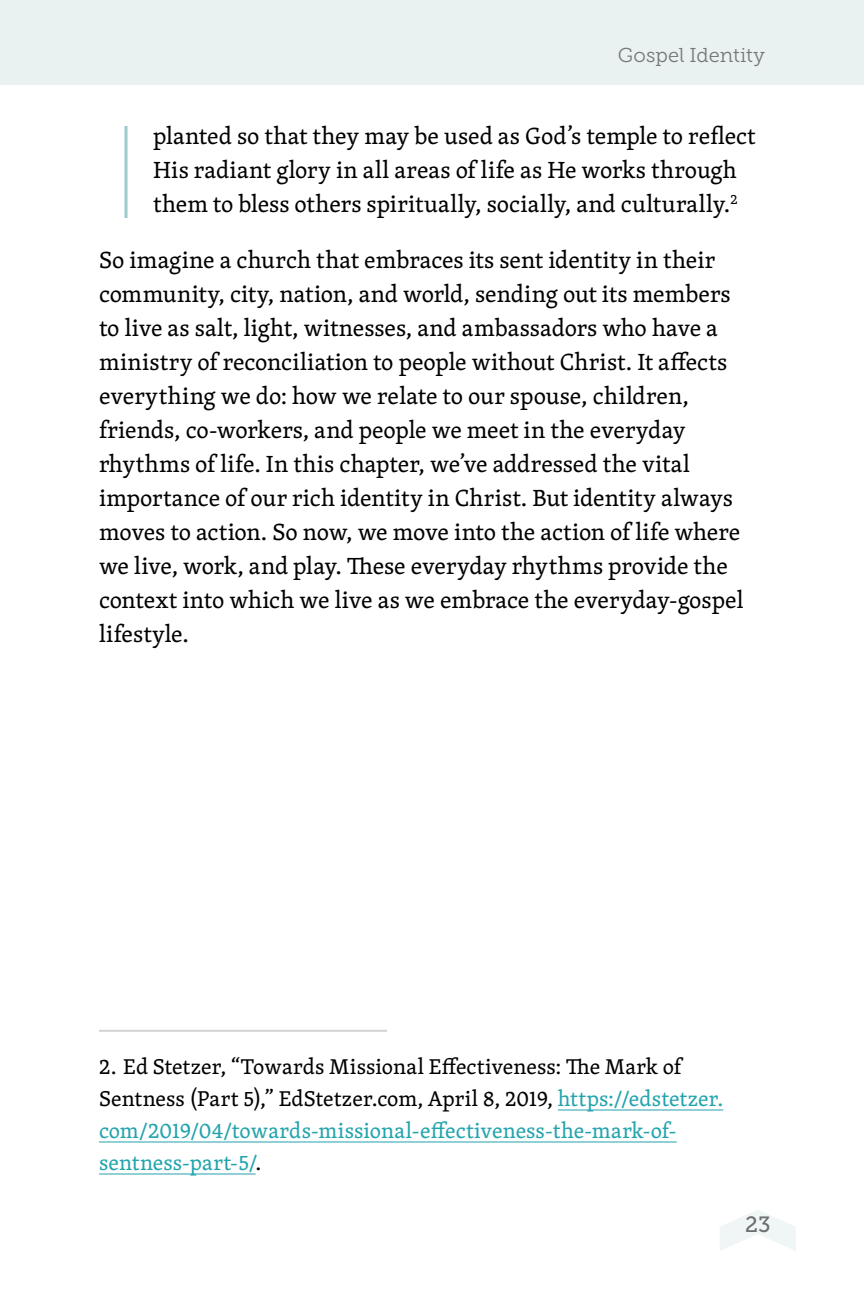
<style>
.page{position:relative;width:864px;height:1296px;background:#fff}
.page>*{position:absolute;margin:0;border:0;box-sizing:border-box;transform-origin:0 0}
.t1{font:24px/34px "Skolar Latin";color:#000}
.t2{font:22px/32px "Skolar Latin";color:#000}
.t3{font:22px "Museo Slab 500";color:#6d6e71}
.t4{font:20px "Museo Slab 300";letter-spacing:.005em;color:#77787b}
.s1{color:#23a4ad}
</style>
<div class="page">
<div style="left:0;top:0;width:864px;height:85px;background:#e9f1f1"></div>
<svg style="left:720px;top:1210px;width:76px;height:41px"></svg>
<svg style="left:124px;top:126px;width:4px;height:92px"></svg>
<hr style="left:99px;top:1030px;width:288px;height:2px;background:#d1d3d4">
<hr style="left:558px;top:1109px;width:165px;height:1px;background:#23a4ad">
<hr style="left:99px;top:1141px;width:578px;height:1px;background:#23a4ad">
<hr style="left:99px;top:1173px;width:157px;height:1px;background:#23a4ad">
<p class="t4" style="left:618px;top:44px;width:149px">Gospel Identity</p>
<p class="t1" style="left:153px;top:118px;width:604px">planted so that they may be used as God’s temple to reflect<br>His radiant glory in all areas of life as He works through them to bless others spiritually, socially, and culturally.<sup>2</sup></p>
<p class="t1" style="left:99px;top:242px;width:646px">So imagine a church that embraces its sent identity in their community, city, nation, and world, sending out its members to live as salt, light, witnesses, and ambassadors who have a ministry of reconciliation to people without Christ. It affects everything we do: how we relate to our spouse, children, friends, co-workers, and people we meet in the everyday rhythms of life. In this chapter, we’ve addressed the vital importance of our rich identity in Christ. But identity always moves to action. So now, we move into the action of life where we live, work, and play. These everyday rhythms provide the context into which we live as we embrace the everyday-gospel lifestyle.</p>
<p class="t2" style="left:99px;top:1050px;width:626px">2. Ed Stetzer, “Towards Missional Effectiveness: The Mark of Sentness (Part 5),” EdStetzer.com, April 8, 2019, <span class="s1">https://edstetzer. com/2019/04/towards-missional-effectiveness-the-mark-of&shy;sentness-part-5/</span>.</p>
<p class="t3" style="left:745px;top:1212px;width:27px">23</p>
</div>
